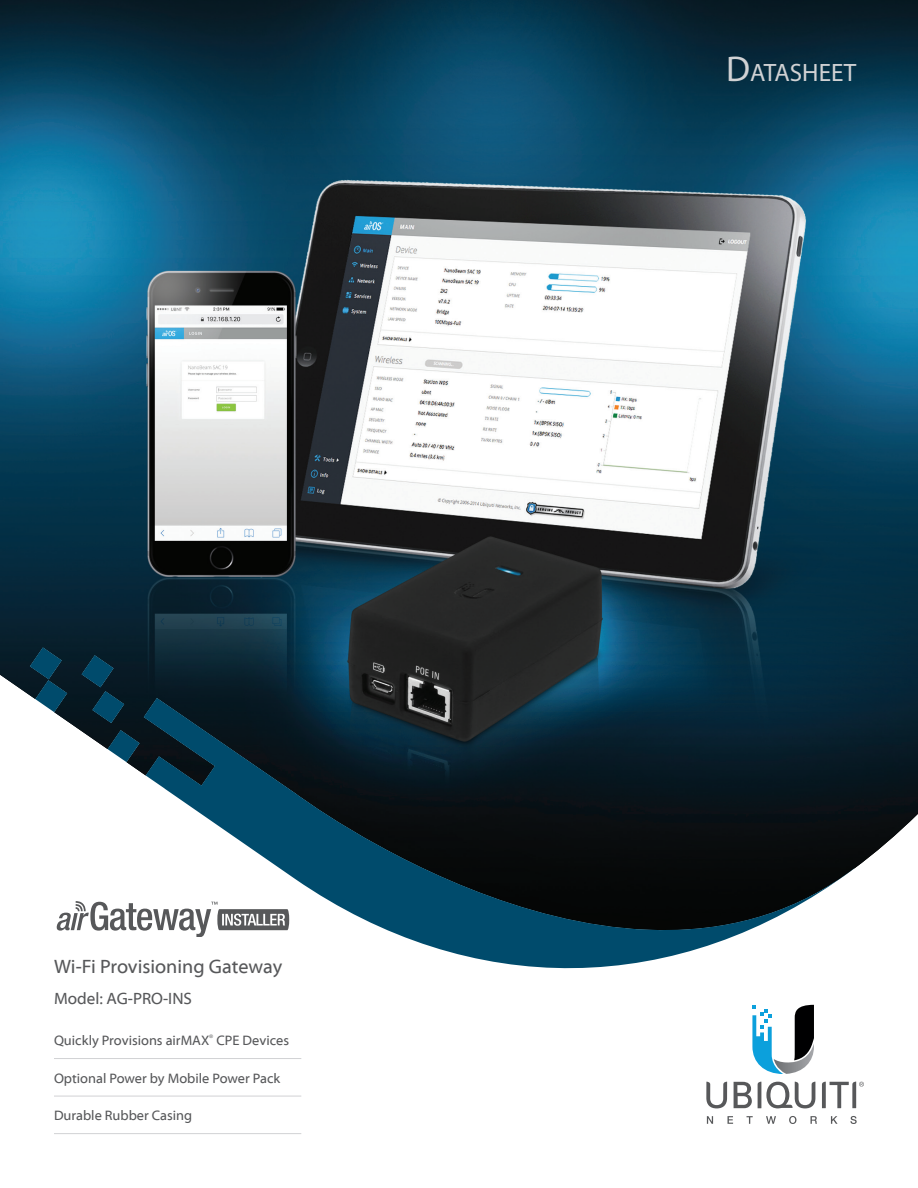
<style>
.page{position:relative;width:918px;height:1188px;background:#fff}
.page>*{position:absolute;margin:0;border:0;box-sizing:border-box;transform-origin:0 0}
.t1{font:25.2px "Myriad Pro";color:#d1d2d4}
.Product_Description{font:19.5px "Myriad Web Pro";color:#57585a}
.Models_80_Blk{font:16.5px "Myriad Web Pro";color:#57585a}
._1stPageFeatures_80{font:13.8px "Myriad Web Pro";color:#57585a}
.s1{font-size:36px}
</style>
<div class="page">
<img style="left:0;top:0;width:918px;height:868px">
<svg style="left:752px;top:1043px;width:62px;height:31px"></svg>
<svg style="left:706px;top:1082px;width:21px;height:26px"></svg>
<svg style="left:758px;top:1082px;width:57px;height:26px"></svg>
<svg style="left:734px;top:1082px;width:18px;height:26px"></svg>
<svg style="left:707px;top:1116px;width:6px;height:8px"></svg>
<svg style="left:728px;top:1116px;width:5px;height:8px"></svg>
<svg style="left:747px;top:1116px;width:6px;height:8px"></svg>
<svg style="left:766px;top:1116px;width:10px;height:8px"></svg>
<svg style="left:789px;top:1116px;width:7px;height:8px"></svg>
<svg style="left:811px;top:1116px;width:6px;height:8px"></svg>
<svg style="left:831px;top:1116px;width:7px;height:8px"></svg>
<svg style="left:850px;top:1116px;width:7px;height:8px"></svg>
<svg style="left:822px;top:1082px;width:42px;height:26px"></svg>
<svg style="left:81px;top:655px;width:43px;height:68px;background:#052c3e"></svg>
<svg style="left:108px;top:730px;width:32px;height:32px"></svg>
<svg style="left:144px;top:698px;width:711px;height:345px"></svg>
<svg style="left:30px;top:647px;width:37px;height:65px;background:#194357"></svg>
<svg style="left:56px;top:901px;width:233px;height:35px"></svg>
<hr style="left:54px;top:1058px;width:247px;height:1px;background:#d1d2d4">
<hr style="left:54px;top:1096px;width:247px;height:1px;background:#d1d2d4">
<hr style="left:54px;top:1133px;width:247px;height:1px;background:#d1d2d4">
<p class="Product_Description" style="left:54px;top:956px;width:230px">Wi-Fi Provisioning Gateway</p>
<p class="Models_80_Blk" style="left:54px;top:989px;width:140px">Model: AG-PRO-INS</p>
<p class="_1stPageFeatures_80" style="left:54px;top:1033px;width:237px">Quickly Provisions airMAX<sup>®</sup> CPE Devices</p>
<p class="_1stPageFeatures_80" style="left:54px;top:1071px;width:228px">Optional Power by Mobile Power Pack</p>
<p class="_1stPageFeatures_80" style="left:54px;top:1108px;width:140px">Durable Rubber Casing</p>
<h1 class="t1" style="left:726px;top:57px;width:132px"><span class="s1">D</span>ATASHEET</h1>
</div>
